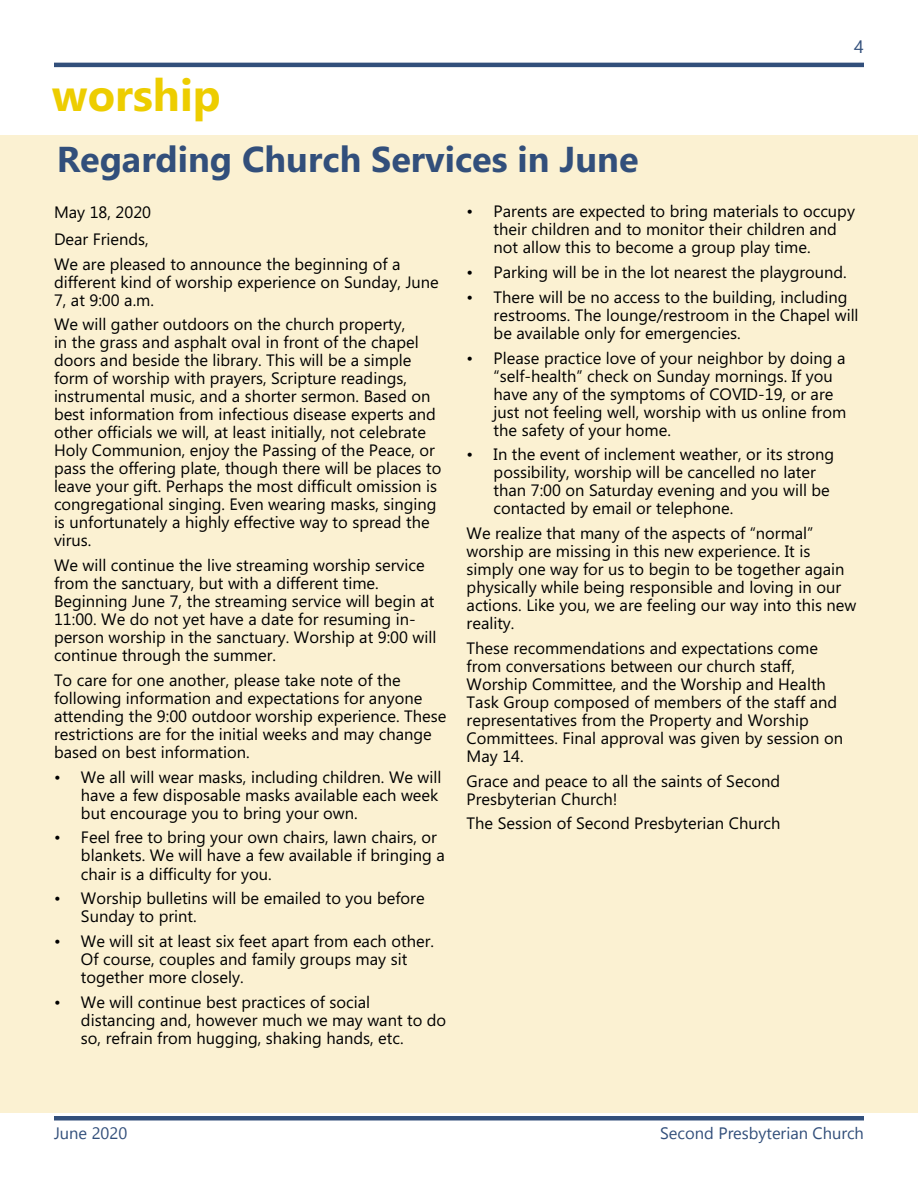
<style>
.page{position:relative;width:918px;height:1188px;background:#fff}
.page>*{position:absolute;margin:0;border:0;box-sizing:border-box;transform-origin:0 0}
.t1{font:700 45px "Microsoft Phags Pa";color:#edcd00}
.t2{font:700 36px "Microsoft Phags Pa";color:#324f7b}
.t3{font:16.5px/18px "Microsoft Phags Pa";color:#000}
</style>
<div class="page">
<hr style="left:54px;top:63px;width:810px;height:4px;background:#324f7b">
<hr style="left:54px;top:1116px;width:810px;height:4px;background:#324f7b">
<div style="left:0;top:135px;width:918px;height:977px;background:#fbf1d2"></div>
<h1 class="t1" style="left:52px;top:62px;width:170px">worship</h1>
<h2 class="t2" style="left:57px;top:134px;width:583px">Regarding Church Services in June</h2>
<p class="t3" style="left:54px;top:198px;width:99px;line-height:26.5px">May 18, 2020<br>Dear Friends,</p>
<p class="t3" style="left:54px;top:254px;width:386px">We are pleased to announce the beginning of a different kind of worship experience on Sunday, June<br>7, at 9:00 a.m.</p>
<p class="t3" style="left:54px;top:315px;width:389px">We will gather outdoors on the church property,<br>in the grass and asphalt oval in front of the chapel doors and beside the library. This will be a simple form of worship with prayers, Scripture readings, instrumental music, and a shorter sermon. Based on best information from infectious disease experts and other officials we will, at least initially, not celebrate Holy Communion, enjoy the Passing of the Peace, or pass the offering plate, though there will be places to leave your gift. Perhaps the most difficult omission is congregational singing. Even wearing masks, singing is unfortunately a highly effective way to spread the virus.</p>
<p class="t3" style="left:54px;top:556px;width:384px">We will continue the live streaming worship service from the sanctuary, but with a different time.<br>Beginning June 7, the streaming service will begin at 11:00. We do not yet have a date for resuming in&shy;person worship in the sanctuary. Worship at 9:00 will continue through the summer.</p>
<p class="t3" style="left:54px;top:670px;width:394px">To care for one another, please take note of the following information and expectations for anyone attending the 9:00 outdoor worship experience. These restrictions are for the initial weeks and may change based on best information.</p>
<p class="t3" style="left:81px;top:767px;width:362px;text-indent:-27px">• We all will wear masks, including children. We will have a few disposable masks available each week but encourage you to bring your own.</p>
<p class="t3" style="left:81px;top:828px;width:365px;text-indent:-27px">• Feel free to bring your own chairs, lawn chairs, or blankets. We will have a few available if bringing a chair is a difficulty for you.</p>
<p class="t3" style="left:81px;top:889px;width:345px;text-indent:-27px">• Worship bulletins will be emailed to you before<br>Sunday to print.</p>
<p class="t3" style="left:81px;top:931px;width:355px;text-indent:-27px">• We will sit at least six feet apart from each other.<br>Of course, couples and family groups may sit together more closely.</p>
<p class="t3" style="left:81px;top:992px;width:367px;text-indent:-27px">• We will continue best practices of social distancing and, however much we may want to do so, refrain from hugging, shaking hands, etc.</p>
<p class="t3" style="left:494px;top:202px;width:363px;text-indent:-27px">• Parents are expected to bring materials to occupy their children and to monitor their children and not allow this to become a group play time.</p>
<p class="t3" style="left:467px;top:262px;width:382px">• Parking will be in the lot nearest the playground.</p>
<p class="t3" style="left:494px;top:287px;width:367px;text-indent:-27px">• There will be no access to the building, including restrooms. The lounge/restroom in the Chapel will be available only for emergencies.</p>
<p class="t3" style="left:494px;top:348px;width:354px;text-indent:-27px">• Please practice love of your neighbor by doing a “self-health” check on Sunday mornings. If you have any of the symptoms of COVID-19, or are just not feeling well, worship with us online from the safety of your home.</p>
<p class="t3" style="left:494px;top:445px;width:342px;text-indent:-27px">• In the event of inclement weather, or its strong possibility, worship will be cancelled no later than 7:00 on Saturday evening and you will be contacted by email or telephone.</p>
<p class="t3" style="left:467px;top:523px;width:391px">We realize that many of the aspects of “normal” worship are missing in this new experience. It is simply one way for us to begin to be together again physically while being responsible and loving in our actions. Like you, we are feeling our way into this new reality.</p>
<p class="t3" style="left:467px;top:638px;width:378px">These recommendations and expectations come from conversations between our church staff, Worship Committee, and the Worship and Health Task Group composed of members of the staff and representatives from the Property and Worship Committees. Final approval was given by session on May 14.</p>
<p class="t3" style="left:467px;top:771px;width:315px">Grace and peace to all the saints of Second<br>Presbyterian Church!</p>
<p class="t3" style="left:467px;top:814px;width:315px">The Session of Second Presbyterian Church</p>
</div>
